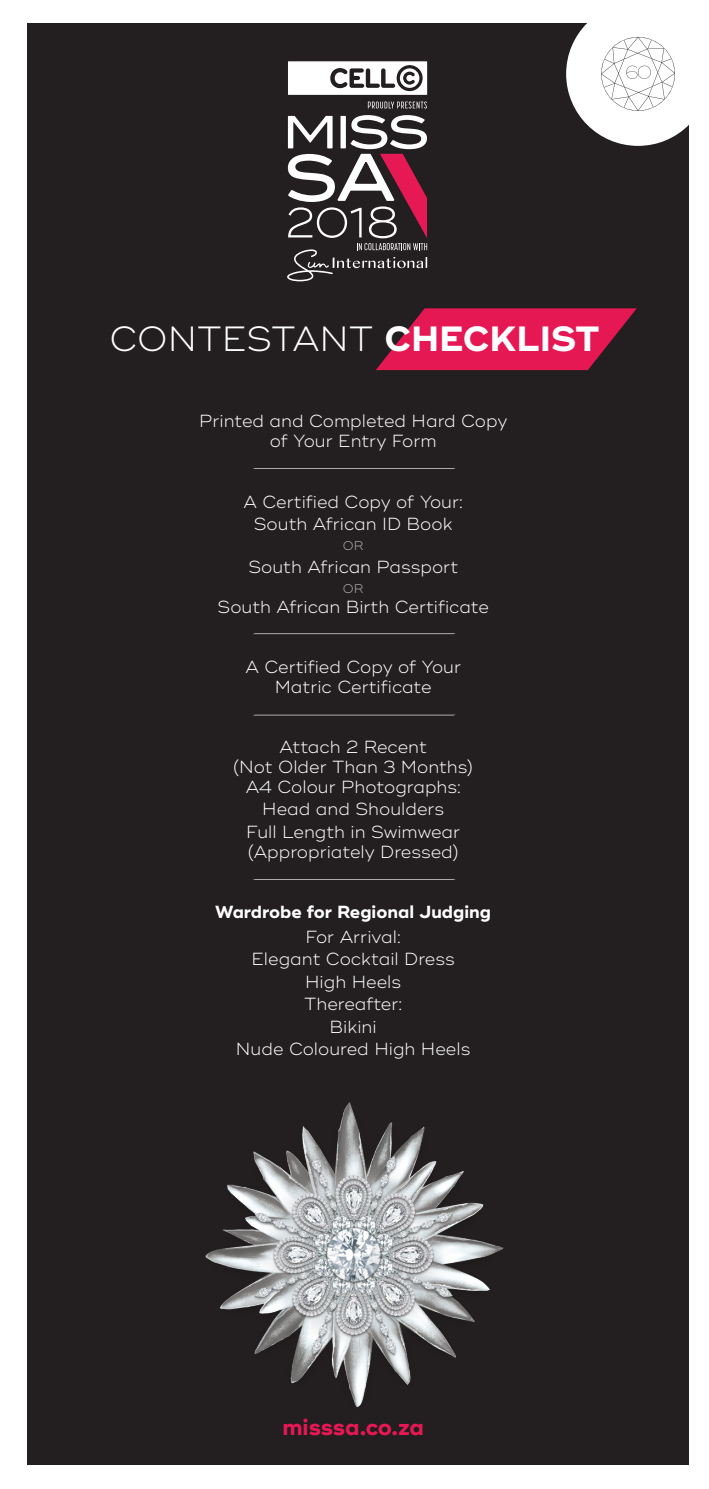
<style>
.page{position:relative;width:709px;height:1489px;background:#fff}
.page>*{position:absolute;margin:0;border:0;box-sizing:border-box;transform-origin:0 0}
.t1{font:300 35px "Ridley Grotesk";color:#fff}
.t2{font:700 22.5px "Ridley Grotesk";letter-spacing:-.015em;color:#e61854}
.t3{font:300 17.5px/22.5px "Ridley Grotesk";color:#fff;text-align:center}
.t4{font:700 17.5px "Ridley Grotesk";color:#fff}
.t5{font:300 12.5px "Ridley Grotesk";color:#b3b3b3}
.s1{font-weight:700}
</style>
<div class="page">
<div style="left:27px;top:24px;width:661px;height:1440px;background:#231f20"></div>
<img style="left:205px;top:1102px;width:299px;height:306px">
<svg style="left:376px;top:308px;width:260px;height:62px"></svg>
<div style="left:566px;top:2px;width:143px;height:144px;background:#fff;border-radius:50%"></div>
<svg style="left:601px;top:37px;width:74px;height:74px"></svg>
<svg style="left:253px;top:468px;width:203px;height:1px"></svg>
<svg style="left:253px;top:633px;width:203px;height:1px"></svg>
<svg style="left:254px;top:714px;width:202px;height:1px"></svg>
<svg style="left:253px;top:879px;width:203px;height:1px"></svg>
<svg style="left:368px;top:101px;width:59px;height:7px"></svg>
<svg style="left:287px;top:115px;width:140px;height:166px"></svg>
<svg style="left:288px;top:61px;width:139px;height:34px"></svg>
<h1 class="t1" style="left:110px;top:318px;width:491px">CONTESTANT <span class="s1">CHECKLIST</span></h1>
<p class="t3" style="left:199px;top:412px;width:310px;line-height:20px">Printed and Completed Hard Copy of Your Entry Form</p>
<p class="t3" style="left:243px;top:490px;width:221px">A Certified Copy of Your:<br>South African ID Book</p>
<p class="t5" style="left:343px;top:538px;width:22px">OR</p>
<p class="t3" style="left:248px;top:555px;width:211px">South African Passport</p>
<p class="t5" style="left:343px;top:580px;width:22px">OR</p>
<p class="t3" style="left:217px;top:595px;width:273px">South African Birth Certificate</p>
<p class="t3" style="left:245px;top:657px;width:217px;line-height:20px">A Certified Copy of Your<br>Matric Certificate</p>
<p class="t3" style="left:233px;top:737px;width:243px;line-height:20px">Attach 2 Recent<br>(Not Older Than 3 Months)<br>A4 Colour Photographs:</p>
<p class="t3" style="left:246px;top:798px;width:215px">Head and Shoulders<br>Full Length in Swimwear</p>
<p class="t3" style="left:247px;top:840px;width:214px">(Appropriately Dressed)</p>
<p class="t4" style="left:215px;top:901px;width:277px">Wardrobe for Regional Judging</p>
<p class="t3" style="left:236px;top:925px;width:236px">For Arrival:<br>Elegant Cocktail Dress<br>High Heels<br>Thereafter:<br>Bikini<br>Nude Coloured High Heels</p>
<p class="t2" style="left:282px;top:1412px;width:143px">misssa.co.za</p>
</div>
